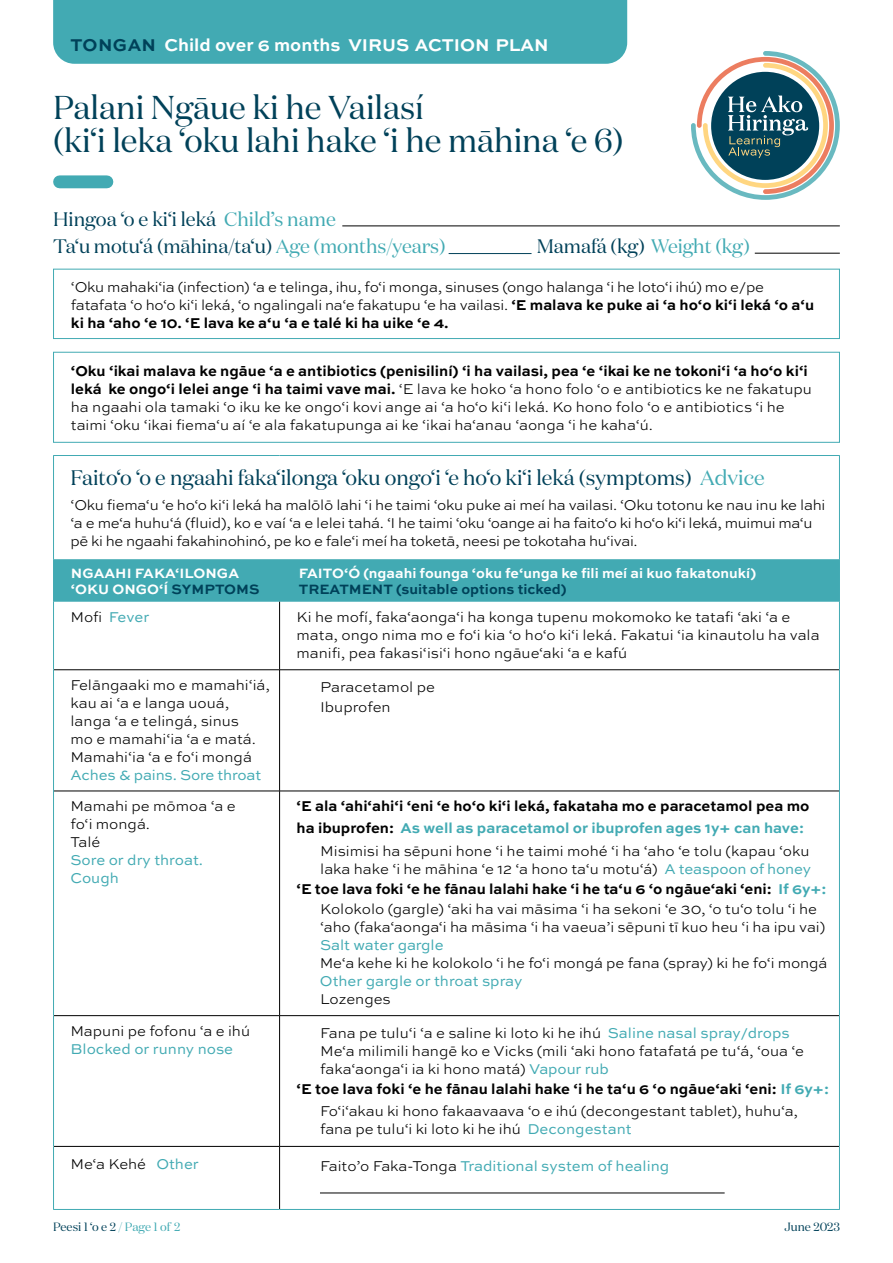
<style>
.page{position:relative;width:893px;height:1263px;background:#fff}
.page>*{position:absolute;margin:0;border:0;box-sizing:border-box;transform-origin:0 0}
.t1{font:33px/33px "Domaine Display";color:#004159}
.t2{font:21px "Domaine Display";color:#004159}
.t3{font:19.5px/27.6px "Domaine Display";letter-spacing:-.005em;color:#004159}
.t4{font:700 18px "Sweet Sans Pro";color:#fff}
.t5{font:300 15px/18px "Sweet Sans Pro";color:#000}
.t6{font:300 15px/18px "Sweet Sans Pro";letter-spacing:-.02em;color:#000}
.t7{font:15px/18px "Sweet Sans Pro";color:#42aab3}
.t8{font:700 15px "Sweet Sans Pro";letter-spacing:-.005em;color:#000}
.t9{font:700 15px "Sweet Sans Pro";color:#42aab3}
.t10{font:700 14.25px/15.8px "Sweet Sans Pro";color:#fff}
.t11{font:700 14.25px "Sweet Sans Pro";color:#004159}
.t12{font:12px "Domaine Display";color:#004159}
.s1{color:#004159}
.s2{color:#42aab3}
.s3{font-weight:700}
.s4{font-weight:300;color:#000}
.s5{color:#000}
.s6{font-weight:400;color:#42aab3}
.s7{font-weight:700;color:#42aab3}
</style>
<div class="page">
<div style="left:53px;top:269px;width:787px;height:70px;border:1px solid #42aab3"></div>
<div style="left:53px;top:352px;width:787px;height:91px;border:1px solid #42aab3"></div>
<div style="left:54px;top:559px;width:785px;height:43px;background:#42aab3"></div>
<hr style="left:279px;top:602px;width:1px;height:67px;background:#000">
<hr style="left:54px;top:669px;width:226px;height:1px;background:#000">
<hr style="left:280px;top:669px;width:559px;height:1px;background:#000">
<hr style="left:279px;top:670px;width:1px;height:121px;background:#000">
<hr style="left:54px;top:791px;width:226px;height:1px;background:#000">
<hr style="left:280px;top:791px;width:559px;height:1px;background:#000">
<hr style="left:279px;top:791px;width:1px;height:224px;background:#000">
<hr style="left:54px;top:1015px;width:226px;height:1px;background:#000">
<hr style="left:280px;top:1015px;width:559px;height:1px;background:#000">
<hr style="left:279px;top:1016px;width:1px;height:130px;background:#000">
<hr style="left:54px;top:1146px;width:226px;height:1px;background:#000">
<hr style="left:280px;top:1146px;width:559px;height:1px;background:#000">
<hr style="left:279px;top:1146px;width:1px;height:63px;background:#000">
<hr style="left:53px;top:455px;width:227px;height:1px;background:#42aab3">
<hr style="left:53px;top:456px;width:1px;height:103px;background:#42aab3">
<hr style="left:280px;top:455px;width:560px;height:1px;background:#42aab3">
<hr style="left:839px;top:456px;width:1px;height:103px;background:#42aab3">
<hr style="left:53px;top:559px;width:1px;height:43px;background:#42aab3">
<hr style="left:839px;top:559px;width:1px;height:43px;background:#42aab3">
<hr style="left:53px;top:602px;width:1px;height:68px;background:#42aab3">
<hr style="left:839px;top:602px;width:1px;height:68px;background:#42aab3">
<hr style="left:53px;top:670px;width:1px;height:121px;background:#42aab3">
<hr style="left:839px;top:670px;width:1px;height:121px;background:#42aab3">
<hr style="left:53px;top:791px;width:1px;height:225px;background:#42aab3">
<hr style="left:839px;top:791px;width:1px;height:225px;background:#42aab3">
<hr style="left:53px;top:1016px;width:1px;height:130px;background:#42aab3">
<hr style="left:839px;top:1016px;width:1px;height:130px;background:#42aab3">
<hr style="left:53px;top:1146px;width:1px;height:63px;background:#42aab3">
<hr style="left:839px;top:1146px;width:1px;height:63px;background:#42aab3">
<hr style="left:53px;top:1209px;width:227px;height:1px;background:#42aab3">
<hr style="left:280px;top:1209px;width:560px;height:1px;background:#42aab3">
<hr style="left:320px;top:1193px;width:405px;height:1px;background:#000">
<svg style="left:691px;top:51px;width:149px;height:149px"></svg>
<div style="left:60px;top:175px;width:47px;height:13px;background:#42aab3"></div>
<hr style="left:342px;top:226px;width:498px;height:1px;background:#000">
<hr style="left:755px;top:253px;width:85px;height:1px;background:#000">
<hr style="left:449px;top:253px;width:82px;height:1px;background:#004159">
<div style="left:53px;top:0;width:574px;height:64px;background:#42aab3"></div>
<p class="t4" style="left:71px;top:31px;width:479px"><span class="s1">TONGAN</span> Child over 6 months VIRUS ACTION PLAN</p>
<h1 class="t1" style="left:53px;top:91px;width:572px">Palani Ngāue ki he Vailasí<br>(ki‘i leka ‘oku lahi hake ‘i he māhina ‘e 6)</h1>
<h3 class="t3" style="left:53px;top:205px;width:394px">Hingoa ‘o e ki‘i leká <span class="s2">Child’s name<br></span>Ta‘u motu‘á (māhina/ta‘u) <span class="s2">Age (months/years)</span></h3>
<h3 class="t3" style="left:537px;top:233px;width:215px">Mamafá (kg) <span class="s2">Weight (kg)</span></h3>
<p class="t5" style="left:71px;top:277px;width:745px">‘Oku mahaki‘ia (infection) ‘a e telinga, ihu, fo‘i monga, sinuses (ongo halanga ‘i he loto‘i ihú) mo e/pe fatafata ‘o ho‘o ki‘i leká, ‘o ngalingali na‘e fakatupu ‘e ha vailasi. <span class="s3">‘E malava ke puke ai ‘a ho‘o ki‘i leká ‘o a‘u ki ha ‘aho ‘e 10. ‘E lava ke a‘u ‘a e talé ki ha uike ‘e 4.</span></p>
<p class="t5" style="left:71px;top:361px;width:742px"><span class="s3">‘Oku ‘ikai malava ke ngāue ‘a e antibiotics (penisiliní) ‘i ha vailasi, pea ‘e ‘ikai ke ne tokoni‘i ‘a ho‘o ki‘i leká ke ongo‘i lelei ange ‘i ha taimi vave mai.</span> ‘E lava ke hoko ‘a hono folo ‘o e antibiotics ke ne fakatupu ha ngaahi ola tamaki ‘o iku ke ke ongo‘i kovi ange ai ‘a ho‘o ki‘i leká. Ko hono folo ‘o e antibiotics ‘i he taimi ‘oku ‘ikai fiema‘u aí ‘e ala fakatupunga ai ke ‘ikai ha‘anau ‘aonga ‘i he kaha‘ú.</p>
<h2 class="t2" style="left:71px;top:464px;width:696px">Faito‘o ‘o e ngaahi faka‘ilonga ‘oku ongo‘i ‘e ho‘o ki‘i leká (symptoms) <span class="s2">Advice</span></h2>
<p class="t6" style="left:71px;top:496px;width:756px">‘Oku fiema‘u ‘e ho‘o ki‘i leká ha malōlō lahi ‘i he taimi ‘oku puke ai meí ha vailasi. ‘Oku totonu ke nau inu ke lahi ‘a e me‘a huhu‘á (fluid), ko e vaí ‘a e lelei tahá. ‘I he taimi ‘oku ‘oange ai ha faito‘o ki ho‘o ki‘i leká, muimui ma‘u pē ki he ngaahi fakahinohinó, pe ko e fale‘i meí ha toketā, neesi pe tokotaha hu‘ivai.</p>
<p class="t10" style="left:71px;top:565px;width:190px">NGAAHI FAKA‘ILONGA ‘OKU ONGO‘Í <span class="s1">SYMPTOMS</span></p>
<p class="t10" style="left:299px;top:565px;width:459px">FAITO‘Ó (ngaahi founga ‘oku fe‘unga ke fili meí ai kuo fakatonukí)</p>
<p class="t11" style="left:299px;top:578px;width:269px">TREATMENT (suitable options ticked)</p>
<p class="t7" style="left:71px;top:607px;width:80px"><span class="s4">Mofi</span> Fever</p>
<p class="t5" style="left:297px;top:607px;width:525px">Ki he mofí, faka‘aonga‘i ha konga tupenu mokomoko ke tatafi ‘aki ‘a e mata, ongo nima mo e fo‘i kia ‘o ho‘o ki‘i leká. Fakatui ‘ia kinautolu ha vala manifi, pea fakasi‘isi‘i hono ngāue‘aki ‘a e kafú</p>
<p class="t5" style="left:71px;top:675px;width:201px">Felāngaaki mo e mamahi‘iá, kau ai ‘a e langa uouá, langa ‘a e telingá, sinus<br>mo e mamahi‘ia ‘a e matá.<br>Mamahi‘ia ‘a e fo‘i mongá</p>
<p class="t7" style="left:71px;top:765px;width:192px">Aches &amp; pains. Sore throat</p>
<p class="t5" style="left:320px;top:676px;width:116px;line-height:20.1px">Paracetamol pe<br>Ibuprofen</p>
<p class="t5" style="left:71px;top:796px;width:167px">Mamahi pe mōmoa ‘a e fo‘i mongá.<br>Talé</p>
<p class="t7" style="left:71px;top:850px;width:134px">Sore or dry throat.<br>Cough</p>
<p class="t5" style="left:71px;top:1021px;width:181px">Mapuni pe fofonu ‘a e ihú</p>
<p class="t7" style="left:71px;top:1039px;width:164px">Blocked or runny nose</p>
<p class="t8" style="left:297px;top:794px;width:514px">‘E ala ‘ahi‘ahi‘i ‘eni ‘e ho‘o ki‘i leká, fakataha mo e paracetamol pea mo</p>
<p class="t9" style="left:297px;top:817px;width:509px"><span class="s5">ha ibuprofen:</span> As well as paracetamol or ibuprofen ages 1y+ can have:</p>
<p class="t5" style="left:320px;top:841px;width:491px">Misimisi ha sēpuni hone ‘i he taimi mohé ‘i ha ‘aho ‘e tolu (kapau ‘oku</p>
<p class="t5" style="left:320px;top:859px;width:493px">laka hake ‘i he māhina ‘e 12 ‘a hono ta‘u motu‘á) <span class="s6">A teaspoon of honey</span></p>
<p class="t8" style="left:297px;top:877px;width:531px">‘E toe lava foki ‘e he fānau lalahi hake ‘i he ta‘u 6 ‘o ngāue‘aki ‘eni: <span class="s2">If 6y+:</span></p>
<p class="t5" style="left:320px;top:899px;width:498px">Kolokolo (gargle) ‘aki ha vai māsima ‘i ha sekoni ‘e 30, ‘o tu‘o tolu ‘i he</p>
<p class="t5" style="left:320px;top:917px;width:506px">‘aho (faka‘aonga‘i ha māsima ‘i ha vaeua’i sēpuni tī kuo heu ‘i ha ipu vai)</p>
<p class="t7" style="left:320px;top:935px;width:125px">Salt water gargle</p>
<p class="t5" style="left:320px;top:953px;width:509px">Me‘a kehe ki he kolokolo ‘i he fo‘i mongá pe fana (spray) ki he fo‘i mongá</p>
<p class="t7" style="left:320px;top:971px;width:204px">Other gargle or throat spray</p>
<p class="t5" style="left:320px;top:989px;width:72px">Lozenges</p>
<p class="t5" style="left:320px;top:1023px;width:485px">Fana pe tulu‘i ‘a e saline ki loto ki he ihú <span class="s6">Saline nasal spray/drops<br></span>Me‘a milimili hangē ko e Vicks (mili ‘aki hono fatafatá pe tu‘á, ‘oua ‘e faka‘aonga‘i ia ki hono matá) <span class="s6">Vapour rub</span></p>
<p class="t5" style="left:297px;top:1077px;width:534px;line-height:22.2px;text-align:center"><span class="s3">‘E toe lava foki ‘e he fānau lalahi hake ‘i he ta‘u 6 ‘o ngāue‘aki ‘eni:</span> <span class="s7">If 6y+:<br></span>Fo‘i‘akau ki hono fakaavaava ‘o e ihú (decongestant tablet), huhu‘a,</p>
<p class="t5" style="left:320px;top:1119px;width:313px">fana pe tulu‘i ki loto ki he ihú <span class="s6">Decongestant</span></p>
<p class="t5" style="left:71px;top:1154px;width:130px">Me‘a Kehé <span class="s6">Other</span></p>
<p class="t7" style="left:320px;top:1156px;width:351px"><span class="s4">Faito’o Faka-Tonga</span> Traditional system of healing</p>
<p class="t12" style="left:53px;top:1219px;width:129px">Peesi 1 ‘o e 2 <span class="s2">/ Page 1 of 2</span></p>
<p class="t12" style="left:784px;top:1219px;width:57px">June 2023</p>
</div>
